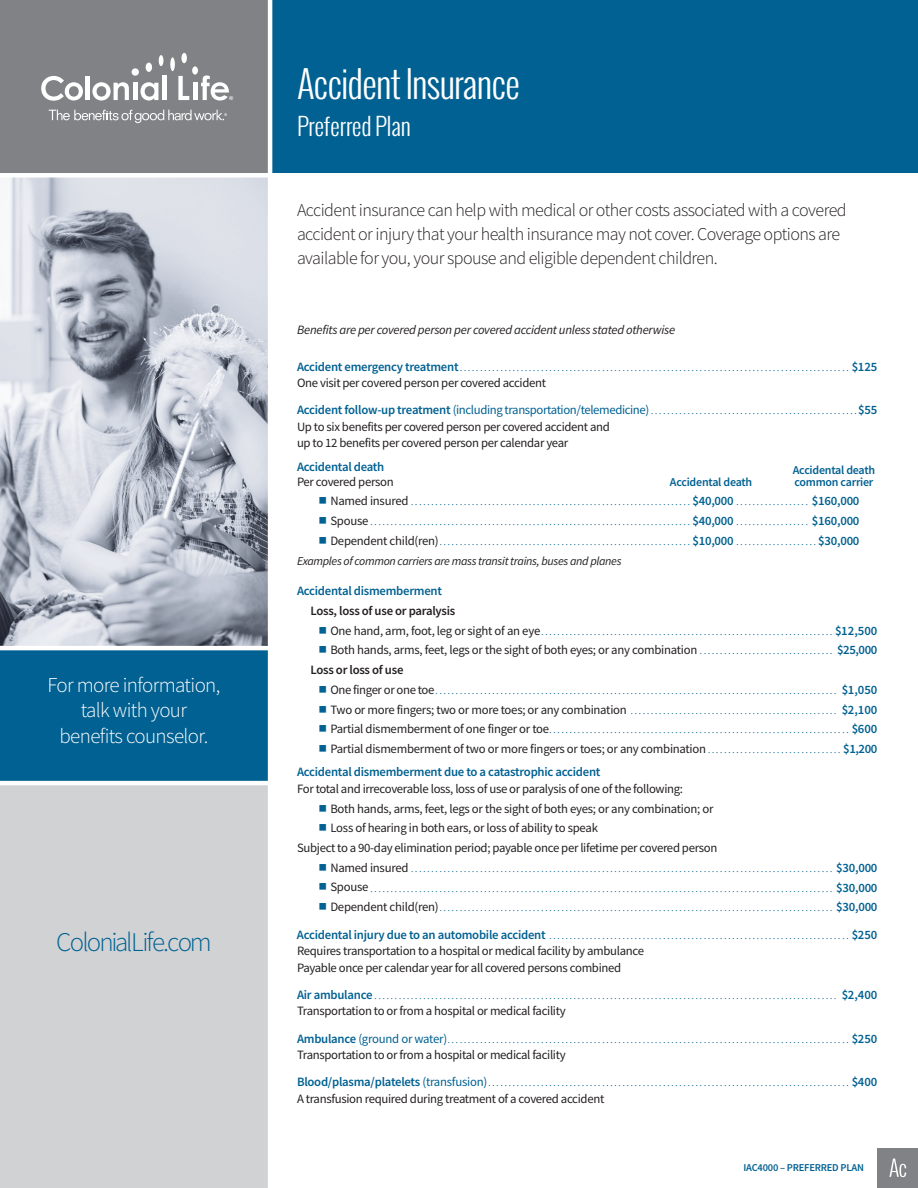
<style>
.page{position:relative;width:918px;height:1188px;background:#fff}
.page>*{position:absolute;margin:0;border:0;box-sizing:border-box;transform-origin:0 0}
.t1{font:300 36.75px "Oswald";letter-spacing:-.03em;color:#fff}
.t2{font:300 27px "Source Sans Pro";letter-spacing:-.07em;color:#006192}
.t3{font:300 24px "Oswald";letter-spacing:-.015em;color:#fff}
.t4{font:300 21px/25.5px "Source Sans Pro";letter-spacing:-.03em;color:#fff;text-align:center}
.t5{font:300 18px/24px "Source Sans Pro";letter-spacing:-.03em;color:#231f20}
.t6{font:300 12.75px "Source Sans Pro";color:#006192}
.t7{font:12.75px/16.5px "Source Sans Pro";letter-spacing:-.025em;color:#231f20}
.t8{font:600 12.75px "Source Sans Pro";letter-spacing:-.02em;color:#006192}
.t9{font:italic 12.75px "Source Sans Pro";letter-spacing:-.02em;color:#231f20}
.t10{font:600 12.75px "Source Sans Pro";letter-spacing:-.02em;color:#231f20}
.t11{font:italic 12px "Source Sans Pro";letter-spacing:-.025em;color:#231f20}
.t12{font:600 12px "Source Sans Pro";letter-spacing:-.02em;color:#006192}
.Copyright_Line{font:600 10.5px "Source Sans Pro";letter-spacing:-.02em;color:#006192}
.s1{font-weight:600}
.s2{font-weight:400}
.s3{font-weight:400;color:#231f20}
.s4{font-weight:300;color:#006192}
.s5{font-weight:600;color:#006192}
</style>
<div class="page">
<img style="left:0;top:178px;width:268px;height:468px">
<div style="left:0;top:783px;width:270px;height:405px;background:#d1d2d4"></div>
<div style="left:0;top:648px;width:270px;height:135px;background:#006192"></div>
<div style="left:270px;top:0;width:648px;height:176px;background:#006192"></div>
<div style="left:0;top:0;width:270px;height:176px;background:#808285"></div>
<div style="left:0;top:173px;width:918px;height:5px;background:#fff"></div>
<svg style="left:41px;top:76px;width:42px;height:25px"></svg>
<hr style="left:86px;top:76px;width:4px;height:24px;background:#fff">
<svg style="left:92px;top:82px;width:37px;height:19px"></svg>
<hr style="left:133px;top:83px;width:4px;height:17px;background:#fff">
<svg style="left:140px;top:82px;width:18px;height:19px"></svg>
<hr style="left:163px;top:76px;width:4px;height:24px;background:#fff">
<svg style="left:178px;top:76px;width:11px;height:24px"></svg>
<div style="left:192px;top:66px;width:6px;height:9px;background:#fff;border-radius:50%"></div>
<div style="left:170px;top:57px;width:5px;height:14px;background:#fff;border-radius:50%"></div>
<div style="left:132px;top:68px;width:7px;height:8px;background:#fff;border-radius:50%"></div>
<div style="left:146px;top:63px;width:6px;height:9px;background:#fff;border-radius:50%"></div>
<div style="left:181px;top:53px;width:6px;height:10px;background:#fff;border-radius:50%"></div>
<hr style="left:159px;top:55px;width:4px;height:11px;background:#fff;border-radius:50%">
<hr style="left:193px;top:83px;width:4px;height:17px;background:#fff">
<svg style="left:201px;top:75px;width:32px;height:26px"></svg>
<svg style="left:49px;top:110px;width:178px;height:13px"></svg>
<hr style="left:268px;top:0;width:4px;height:1188px;background:#fff">
<div style="left:878px;top:1148px;width:40px;height:40px;background:#808285"></div>
<svg style="left:889px;top:1159px;width:17px;height:18px"></svg>
<hr style="left:0;top:646px;width:270px;height:4px;background:#fff">
<hr style="left:0;top:781px;width:270px;height:4px;background:#fff">
<p class="t4" style="left:47px;top:672px;width:175px">For more information, talk with your benefits counselor.</p>
<p class="t2" style="left:56px;top:926px;width:157px">ColonialLife.com</p>
<p class="t1" style="left:297px;top:59px;width:225px">Accident Insurance</p>
<p class="t3" style="left:297px;top:110px;width:116px">Preferred Plan</p>
<p class="t5" style="left:297px;top:198px;width:551px">Accident insurance can help with medical or other costs associated with a covered accident or injury that your health insurance may not cover. Coverage options are available for you, your spouse and eligible dependent children.</p>
<p class="t9" style="left:297px;top:321px;width:380px">Benefits are per covered person per covered accident unless stated otherwise</p>
<p class="t6" style="left:297px;top:359px;width:582px"><span class="s1">Accident emergency treatment</span>................................................................................................ <span class="s1">$125</span></p>
<p class="t7" style="left:297px;top:375px;width:251px">One visit per covered person per covered accident</p>
<p class="t6" style="left:297px;top:402px;width:582px"><span class="s1">Accident follow-up treatment</span> <span class="s2">(including transportation/telemedicine)</span>...................................................<span class="s1">$55</span></p>
<p class="t7" style="left:297px;top:418px;width:315px">Up to six benefits per covered person per covered accident and up to 12 benefits per covered person per calendar year</p>
<p class="t8" style="left:297px;top:458px;width:89px">Accidental death</p>
<p class="t12" style="left:793px;top:462px;width:84px">Accidental death</p>
<p class="t7" style="left:297px;top:473px;width:98px">Per covered person</p>
<p class="t12" style="left:670px;top:474px;width:84px">Accidental death</p>
<p class="t12" style="left:795px;top:474px;width:80px">common carrier</p>
<p class="t6" style="left:330px;top:493px;width:531px"><span class="s3">Named insured</span>.....................................................................<span class="s1">$40,000</span>.................. <span class="s1">$160,000</span></p>
<p class="t6" style="left:330px;top:513px;width:531px"><span class="s3">Spouse</span>...............................................................................<span class="s1">$40,000</span>.................. <span class="s1">$160,000</span></p>
<p class="t6" style="left:330px;top:533px;width:531px"><span class="s3">Dependent child(ren)</span>..............................................................<span class="s1">$10,000</span>....................<span class="s1">$30,000</span></p>
<p class="t11" style="left:297px;top:553px;width:326px">Examples of common carriers are mass transit trains, buses and planes</p>
<p class="t8" style="left:297px;top:583px;width:147px">Accidental dismemberment</p>
<p class="t10" style="left:311px;top:602px;width:146px">Loss, loss of use or paralysis</p>
<p class="t6" style="left:330px;top:623px;width:549px"><span class="s3">One hand, arm, foot, leg or sight of an eye</span>........................................................................<span class="s1">$12,500</span></p>
<p class="t7" style="left:330px;top:642px;width:549px">Both hands, arms, feet, legs or the sight of both eyes; or any combination <span class="s4">.................................</span> <span class="s5">$25,000</span></p>
<p class="t10" style="left:310px;top:661px;width:94px">Loss or loss of use</p>
<p class="t6" style="left:330px;top:682px;width:549px"><span class="s3">One finger or one toe</span>................................................................................................... <span class="s1">$1,050</span></p>
<p class="t6" style="left:330px;top:702px;width:549px"><span class="s3">Two or more fingers; two or more toes; or any combination</span> ................................................... <span class="s1">$2,100</span></p>
<p class="t6" style="left:330px;top:721px;width:549px"><span class="s3">Partial dismemberment of one finger or toe</span>.......................................................................... <span class="s1">$600</span></p>
<p class="t7" style="left:330px;top:740px;width:549px">Partial dismemberment of two or more fingers or toes; or any combination<span class="s4">.................................</span> <span class="s5">$1,200</span></p>
<p class="t8" style="left:297px;top:764px;width:305px">Accidental dismemberment due to a catastrophic accident</p>
<p class="t7" style="left:297px;top:780px;width:388px">For total and irrecoverable loss, loss of use or paralysis of one of the following:</p>
<p class="t7" style="left:330px;top:800px;width:385px">Both hands, arms, feet, legs or the sight of both eyes; or any combination; or</p>
<p class="t7" style="left:331px;top:820px;width:269px">Loss of hearing in both ears, or loss of ability to speak</p>
<p class="t7" style="left:297px;top:839px;width:422px">Subject to a 90-day elimination period; payable once per lifetime per covered person</p>
<p class="t6" style="left:330px;top:860px;width:549px"><span class="s3">Named insured</span>........................................................................................................ <span class="s1">$30,000</span></p>
<p class="t6" style="left:330px;top:879px;width:549px"><span class="s3">Spouse</span>.................................................................................................................. <span class="s1">$30,000</span></p>
<p class="t6" style="left:330px;top:899px;width:549px"><span class="s3">Dependent child(ren)</span>................................................................................................. <span class="s1">$30,000</span></p>
<p class="t6" style="left:297px;top:926px;width:582px"><span class="s1">Accidental injury due to an automobile accident</span> .......................................................................... <span class="s1">$250</span></p>
<p class="t7" style="left:297px;top:942px;width:349px">Requires transportation to a hospital or medical facility by ambulance<br>Payable once per calendar year for all covered persons combined</p>
<p class="t6" style="left:297px;top:987px;width:582px"><span class="s1">Air ambulance</span>.................................................................................................................. <span class="s1">$2,400</span></p>
<p class="t7" style="left:297px;top:1003px;width:270px">Transportation to or from a hospital or medical facility</p>
<p class="t6" style="left:297px;top:1031px;width:582px"><span class="s1">Ambulance</span> <span class="s2">(ground or water)</span>................................................................................................... <span class="s1">$250</span></p>
<p class="t7" style="left:297px;top:1047px;width:270px">Transportation to or from a hospital or medical facility</p>
<p class="t6" style="left:297px;top:1074px;width:582px"><span class="s1">Blood/plasma/platelets</span> <span class="s2">(transfusion)</span>......................................................................................... <span class="s1">$400</span></p>
<p class="t7" style="left:297px;top:1090px;width:309px">A transfusion required during treatment of a covered accident</p>
<p class="Copyright_Line" style="left:743px;top:1160px;width:122px">IAC4000 – PREFERRED PLAN</p>
</div>
